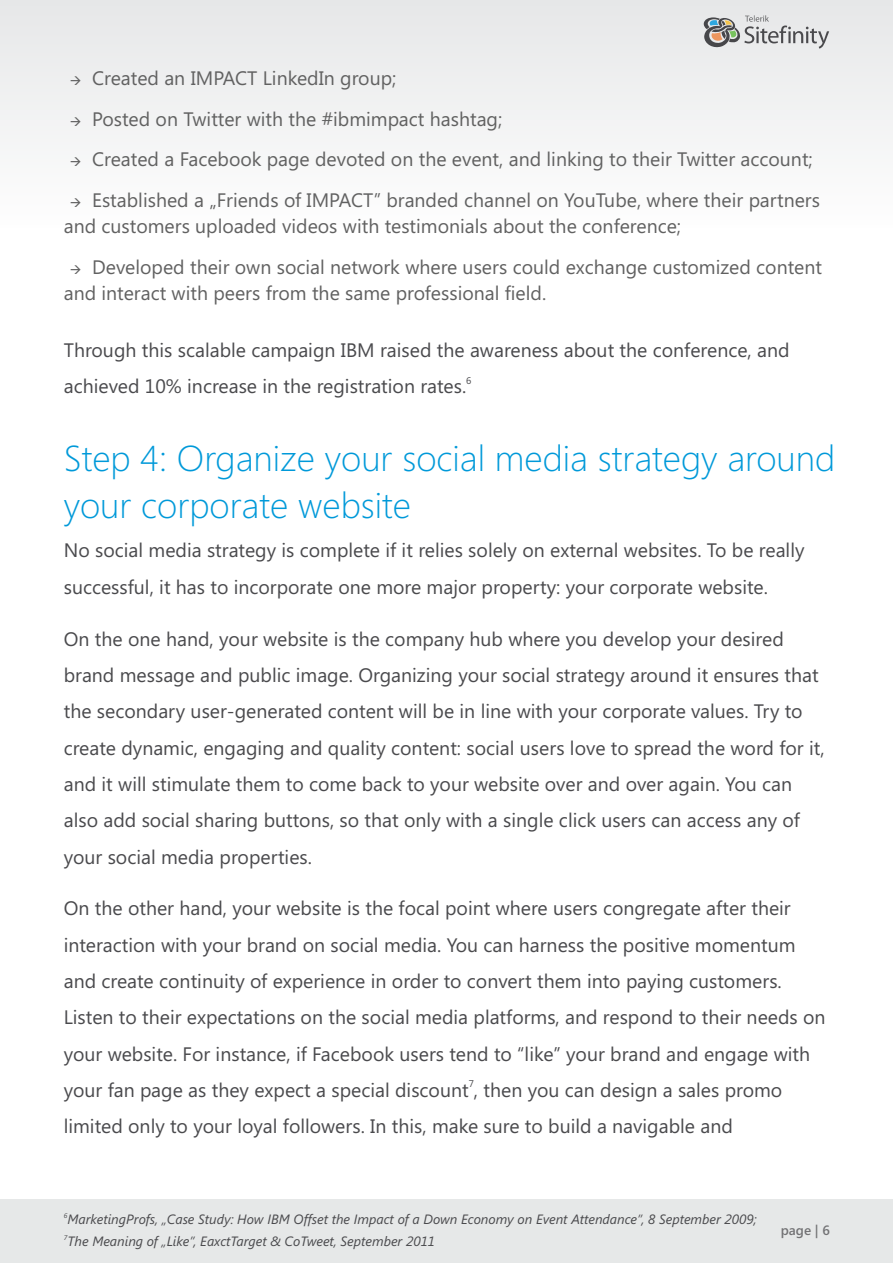
<style>
.page{position:relative;width:893px;height:1263px;background:#fff}
.page>*{position:absolute;margin:0;border:0;box-sizing:border-box;transform-origin:0 0}
.t1{font:300 36px/47.8px "Segoe UI";color:#0099d9}
.t2{font:19.5px/36.3px "Segoe UI";color:#4a4a4d}
.t3{font:19.5px/26px "Segoe UI";color:#616161}
.t4{font:italic 13.5px "Segoe UI";color:#4a4a4d}
.t5{font:600 13.5px "Segoe UI";color:#737375}
.t6{font:9.75px "Segoe UI";color:#4a4a4d}
.t7{font:italic 6.75px "Segoe UI";color:#4a4a4d}
</style>
<div class="page">
<div style="left:0;top:0;width:893px;height:228px;background:#f2f3f3"></div>
<div style="left:0;top:1199px;width:893px;height:64px;background:#e6e8e8"></div>
<svg style="left:704px;top:15px;width:125px;height:34px"></svg>
<p class="t3" style="left:70px;top:67px;width:328px">→ Created an IMPACT LinkedIn group;</p>
<p class="t3" style="left:70px;top:108px;width:434px">→ Posted on Twitter with the #ibmimpact hashtag;</p>
<p class="t3" style="left:70px;top:148px;width:745px">→ Created a Facebook page devoted on the event, and linking to their Twitter account;</p>
<p class="t3" style="left:64px;top:189px;width:758px;text-indent:6px">→ Established a „Friends of IMPACT” branded channel on YouTube, where their partners and customers uploaded videos with testimonials about the conference;</p>
<p class="t3" style="left:64px;top:256px;width:760px;text-indent:6px">→ Developed their own social network where users could exchange customized content and interact with peers from the same professional field.</p>
<p class="t2" style="left:64px;top:334px;width:727px">Through this scalable campaign IBM raised the awareness about the conference, and</p>
<p class="t6" style="left:466px;top:377px;width:7px">6</p>
<p class="t2" style="left:64px;top:370px;width:404px">achieved 10% increase in the registration rates.</p>
<h1 class="t1" style="left:64px;top:437px;width:773px">Step 4: Organize your social media strategy around your corporate website</h1>
<p class="t2" style="left:64px;top:534px;width:742px">No social media strategy is complete if it relies solely on external websites. To be really successful, it has to incorporate one more major property: your corporate website.</p>
<p class="t2" style="left:64px;top:622px;width:762px">On the one hand, your website is the company hub where you develop your desired brand message and public image. Organizing your social strategy around it ensures that the secondary user-generated content will be in line with your corporate values. Try to create dynamic, engaging and quality content: social users love to spread the word for it, and it will stimulate them to come back to your website over and over again. You can also add social sharing buttons, so that only with a single click users can access any of your social media properties.</p>
<p class="t2" style="left:64px;top:892px;width:763px">On the other hand, your website is the focal point where users congregate after their interaction with your brand on social media. You can harness the positive momentum and create continuity of experience in order to convert them into paying customers.<br>Listen to their expectations on the social media platforms, and respond to their needs on your website. For instance, if Facebook users tend to “like” your brand and engage with</p>
<p class="t6" style="left:469px;top:1080px;width:7px">7</p>
<p class="t2" style="left:64px;top:1074px;width:720px">your fan page as they expect a special discount , then you can design a sales promo limited only to your loyal followers. In this, make sure to build a navigable and</p>
<p class="t7" style="left:64px;top:1213px;width:5px">6</p>
<p class="t4" style="left:67px;top:1214px;width:691px">MarketingProfs, „Case Study: How IBM Offset the Impact of a Down Economy on Event Attendance”, 8 September 2009;</p>
<p class="t7" style="left:64px;top:1235px;width:5px">7</p>
<p class="t4" style="left:67px;top:1236px;width:369px">The Meaning of „Like”, EaxctTarget &amp; CoTweet, September 2011</p>
<p class="t5" style="left:781px;top:1225px;width:51px">page | 6</p>
</div>
